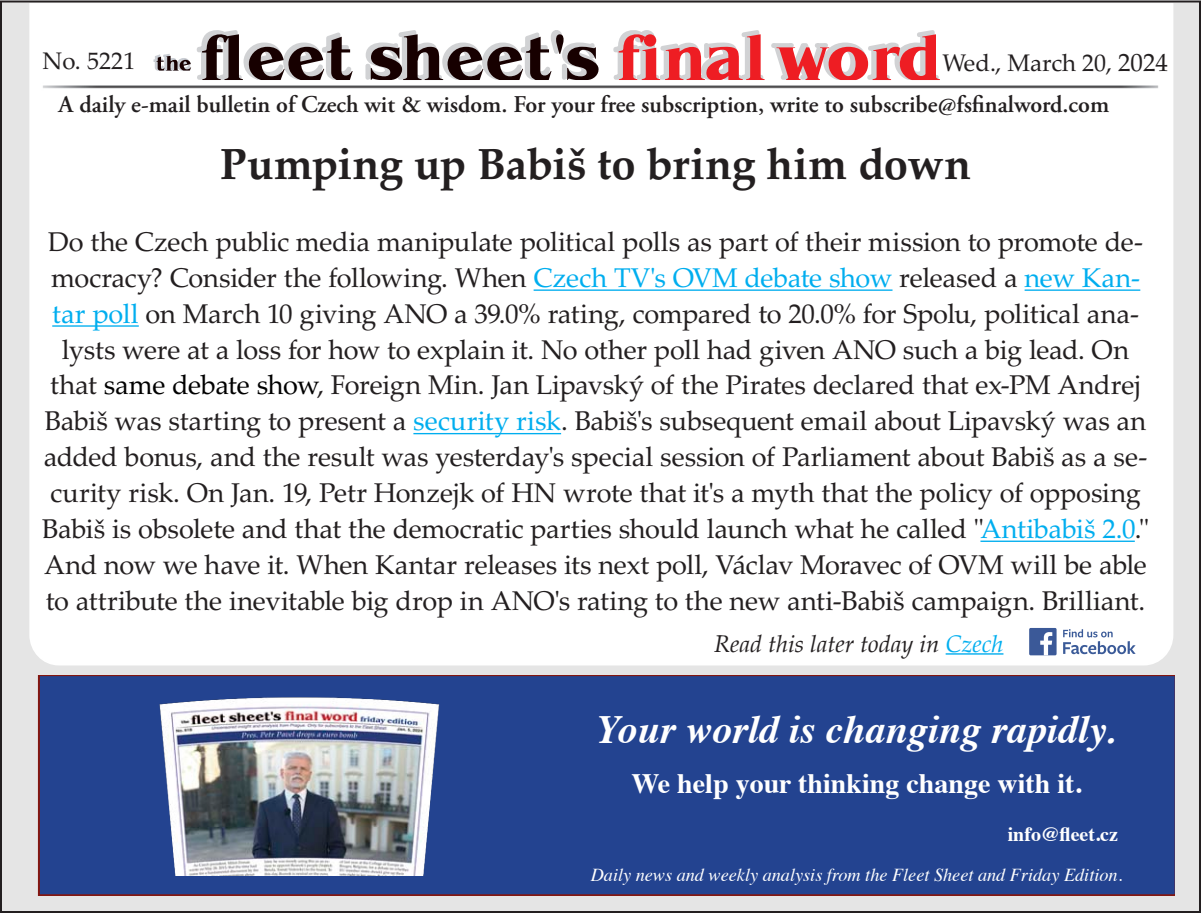
<style>
.page{position:relative;width:1201px;height:913px;background:#fff}
.page>*{position:absolute;margin:0;border:0;box-sizing:border-box;transform-origin:0 0}
.t1{font:700 43.6px "Palatino LTCE";letter-spacing:-.015em;color:#231f20}
.t2{font:italic 700 40px "Times";color:#fff}
.t3{font:700 28px "Times";color:#fff}
.t4{font:27.2px/35.8px "Palatino LTCE";letter-spacing:-.01em;color:#231f20;text-align:center}
.t5{font:600 24px "Adobe Garamond Pro";color:#231f20}
.t6{font:italic 24px "Palatino";color:#231f20}
.t7{font:24px "Palatino LTCE";color:#231f20}
.t8{font:700 20px "Times";color:#fff}
.t9{font:italic 18.2px "Times";color:#fff}
.s1{font-size:25px}
.s2{color:#00aeef}
.s3{color:#000}
</style>
<div class="page">
<div style="left:1px;top:1px;width:1198px;height:910px;background:#e5e5e5"></div>
<div style="left:28px;top:1px;width:1146px;height:665px;background:#fff"></div>
<img style="left:40px;top:83px;width:1120px;height:7px">
<svg style="left:153px;top:30px;width:446px;height:50px;background:#aaa3a4"></svg>
<svg style="left:611px;top:30px;width:328px;height:50px;background:#eda0a3"></svg>
<hr style="left:945px;top:653px;width:58px;height:1px;background:#00aeef">
<svg style="left:1062px;top:629px;width:73px;height:25px;background:#c8d1e2"></svg>
<div style="left:1028px;top:627px;width:28px;height:28px;background:#3b5998;border-radius:2px"></div>
<svg style="left:1040px;top:632px;width:12px;height:23px"></svg>
<hr style="left:533px;top:289px;width:359px;height:2px;background:#00aeef">
<hr style="left:1024px;top:289px;width:116px;height:2px;background:#00aeef">
<hr style="left:52px;top:325px;width:87px;height:1px;background:#00aeef">
<hr style="left:413px;top:433px;width:148px;height:1px;background:#00aeef">
<hr style="left:980px;top:540px;width:154px;height:1px;background:#00aeef">
<div style="left:38px;top:675px;width:1136px;height:219px;background:#234390"></div>
<img style="left:148px;top:675px;width:308px;height:200px">
<p class="t7" style="left:42px;top:47px;width:94px">No. 5221</p>
<p class="t7" style="left:942px;top:49px;width:227px">Wed., March 20, <span class="s1">2024</span></p>
<p class="t5" style="left:59px;top:90px;width:1051px">A daily e-mail bulletin of Czech wit &amp; wisdom. For your free subscription, write to subscribe@fsfinalword.com</p>
<p class="t1" style="left:220px;top:138px;width:752px">Pumping up Babiš to bring him down</p>
<p class="t4" style="left:42px;top:224px;width:1108px">Do the Czech public media manipulate political polls as part of their mission to promote de&shy;mocracy? Consider the following. When <span class="s2">Czech TV's OVM debate show</span> released a <span class="s2">new Kan&shy;tar poll</span> on March 10 giving ANO a 39.0% rating, compared to 20.0% for Spolu, political ana&shy;lysts were at a loss for how to explain it. No other poll had given ANO such a big lead. On that <span class="s3">same debate show</span>, Foreign Min. Jan Lipavský of the Pirates declared that ex-PM Andrej Babiš was starting to present a <span class="s2">security risk</span>. Babiš's subsequent email about Lipavský was an added bonus, and the result was yesterday's special session of Parliament about Babiš as a se&shy;curity risk. On Jan. 19, Petr Honzejk of HN wrote that it's a myth that the policy of opposing Babiš is obsolete and that the democratic parties should launch what he called "<span class="s2">Antibabiš 2.0</span>." And now we have it. When Kantar releases its next poll, Václav Moravec of OVM will be able to attribute the inevitable big drop in ANO's rating to the new anti-Babiš campaign. Brilliant.</p>
<p class="t6" style="left:714px;top:623px;width:291px">Read this later today in <span class="s2">Czech</span></p>
<p class="t2" style="left:597px;top:691px;width:519px">Your world is changing rapidly.</p>
<p class="t3" style="left:631px;top:756px;width:451px">We help your thinking change with it.</p>
<p class="t8" style="left:1007px;top:814px;width:112px">info@fleet.cz</p>
<p class="t9" style="left:590px;top:858px;width:533px">Daily news and weekly analysis from the Fleet Sheet and Friday Edition.</p>
</div>
